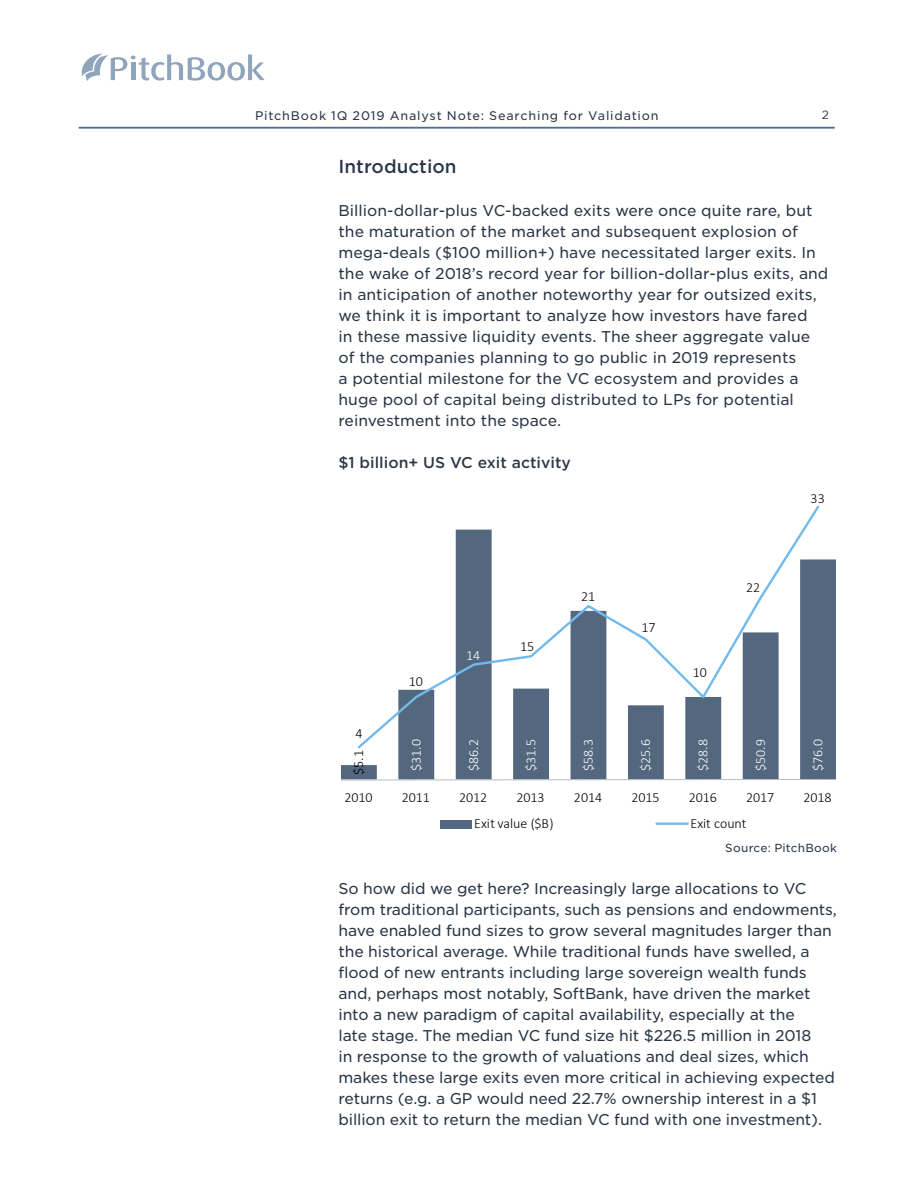
<style>
.page{position:relative;width:918px;height:1188px;background:#fff}
.page>*{position:absolute;margin:0;border:0;box-sizing:border-box;transform-origin:0 0}
.t1{font:500 18px "Gotham S Sm";color:#283544}
.t2{font:15px/21px "Gotham S Sm";letter-spacing:-.01em;color:#283544}
.t3{font:500 15px "Gotham S Sm";color:#283544}
.t4{font:300 13.95px "Calibri";letter-spacing:-.005em;color:#000}
.t5{font:300 13.95px "Calibri";letter-spacing:-.005em;color:#fff}
.t6{font:12px "Gotham S Sm";letter-spacing:.065em;color:#283544}
.t7{font:12px "Gotham";color:#283544}
.Select_company_detai{font:11.25px "Gotham S Sm";letter-spacing:.02em;color:#283544}
</style>
<div class="page">
<svg style="left:81px;top:53px;width:184px;height:28px"></svg>
<hr style="left:79px;top:127px;width:756px;height:1px;background:#3b5c83">
<hr style="left:79px;top:128px;width:756px;height:1px;background:#3b5c83">
<svg style="left:341px;top:559px;width:495px;height:220px;fill:#53687e"></svg>
<svg style="left:341px;top:779px;width:495px;height:2px"></svg>
<svg style="left:356px;top:505px;width:465px;height:246px"></svg>
<div style="left:440px;top:820px;width:31px;height:8px;background:#53687e"></div>
<hr style="left:657px;top:822px;width:31px;height:3px;background:#71baeb">
<p class="t6" style="left:255px;top:107px;width:405px">PitchBook 1Q 2019 Analyst Note: Searching for Validation</p>
<p class="t7" style="left:822px;top:108px;width:9px">2</p>
<p class="t1" style="left:339px;top:154px;width:120px">Introduction</p>
<p class="t2" style="left:339px;top:200px;width:491px">Billion-dollar-plus VC-backed exits were once quite rare, but the maturation of the market and subsequent explosion of mega-deals ($100 million+) have necessitated larger exits. In the wake of 2018’s record year for billion-dollar-plus exits, and in anticipation of another noteworthy year for outsized exits, we think it is important to analyze how investors have fared<br>in these massive liquidity events. The sheer aggregate value of the companies planning to go public in 2019 represents<br>a potential milestone for the VC ecosystem and provides a huge pool of capital being distributed to LPs for potential reinvestment into the space.</p>
<p class="t3" style="left:339px;top:452px;width:234px">$1 billion+ US VC exit activity</p>
<p class="t4" style="left:409px;top:673px;width:16px">10</p>
<p class="t5" style="left:466px;top:647px;width:16px">14</p>
<p class="t4" style="left:520px;top:638px;width:16px">15</p>
<p class="t4" style="left:581px;top:588px;width:16px">21</p>
<p class="t4" style="left:641px;top:619px;width:16px">17</p>
<p class="t4" style="left:693px;top:664px;width:16px">10</p>
<p class="t4" style="left:746px;top:579px;width:16px">22</p>
<p class="t4" style="left:811px;top:489px;width:16px">33</p>
<p class="t4" style="left:355px;top:725px;width:9px">4</p>
<p class="t4" style="left:350px;top:775px;width:26px;rotate:-90deg">$5.1</p>
<p class="t5" style="left:407px;top:771px;width:33px;rotate:-90deg">$31.0</p>
<p class="t5" style="left:465px;top:771px;width:33px;rotate:-90deg">$86.2</p>
<p class="t5" style="left:522px;top:771px;width:33px;rotate:-90deg">$31.5</p>
<p class="t5" style="left:580px;top:771px;width:33px;rotate:-90deg">$58.3</p>
<p class="t5" style="left:637px;top:771px;width:33px;rotate:-90deg">$25.6</p>
<p class="t5" style="left:694px;top:771px;width:33px;rotate:-90deg">$28.8</p>
<p class="t5" style="left:752px;top:771px;width:33px;rotate:-90deg">$50.9</p>
<p class="t5" style="left:809px;top:771px;width:33px;rotate:-90deg">$76.0</p>
<p class="t4" style="left:344px;top:789px;width:30px">2010</p>
<p class="t4" style="left:402px;top:789px;width:30px">2011</p>
<p class="t4" style="left:459px;top:789px;width:30px">2012</p>
<p class="t4" style="left:517px;top:789px;width:30px">2013</p>
<p class="t4" style="left:574px;top:789px;width:30px">2014</p>
<p class="t4" style="left:631px;top:789px;width:30px">2015</p>
<p class="t4" style="left:689px;top:789px;width:30px">2016</p>
<p class="t4" style="left:746px;top:789px;width:30px">2017</p>
<p class="t4" style="left:804px;top:789px;width:30px">2018</p>
<p class="t4" style="left:474px;top:814px;width:81px">Exit value ($B)</p>
<p class="t4" style="left:691px;top:814px;width:57px">Exit count</p>
<p class="Select_company_detai" style="left:725px;top:840px;width:113px">Source: PitchBook</p>
<p class="t2" style="left:339px;top:878px;width:500px">So how did we get here? Increasingly large allocations to VC from traditional participants, such as pensions and endowments, have enabled fund sizes to grow several magnitudes larger than the historical average. While traditional funds have swelled, a flood of new entrants including large sovereign wealth funds and, perhaps most notably, SoftBank, have driven the market into a new paradigm of capital availability, especially at the<br>late stage. The median VC fund size hit $226.5 million in 2018<br>in response to the growth of valuations and deal sizes, which makes these large exits even more critical in achieving expected returns (e.g. a GP would need 22.7% ownership interest in a $1 billion exit to return the median VC fund with one investment).</p>
</div>
